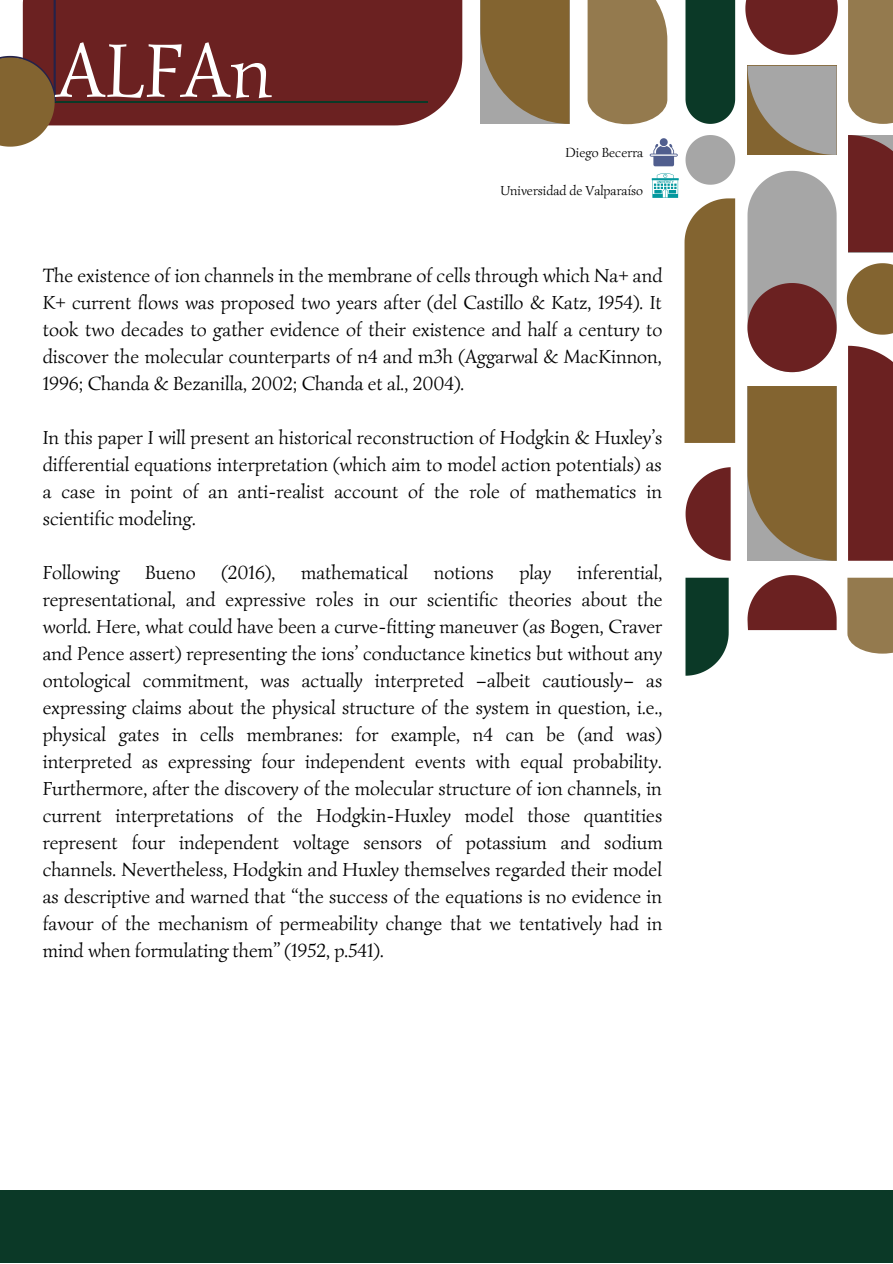
<style>
.page{position:relative;width:893px;height:1264px;background:#fff}
.page>*{position:absolute;margin:0;border:0;box-sizing:border-box;transform-origin:0 0}
.t1{font:77.7px "Simonetta";color:#fff}
.t2{font:19.5px/27px "Simonetta";color:#000;text-align:justify}
.t3{font:13.5px "Simonetta";color:#000}
</style>
<div class="page">
<div style="left:685px;top:0;width:50px;height:124px;background:#0b3927"></div>
<div style="left:848px;top:0;width:44px;height:124px;background:#947a4e"></div>
<svg style="left:847px;top:577px;width:45px;height:76px;background:#9a8158"></svg>
<svg style="left:587px;top:0;width:80px;height:124px;background:#9b8259"></svg>
<svg style="left:745px;top:0;width:92px;height:55px"></svg>
<svg style="left:685px;top:467px;width:45px;height:93px"></svg>
<svg style="left:747px;top:66px;width:89px;height:89px;background:#9e978b"></svg>
<svg style="left:846px;top:263px;width:46px;height:72px"></svg>
<svg style="left:747px;top:386px;width:89px;height:174px;background:#866b3d"></svg>
<svg style="left:480px;top:0;width:89px;height:124px;background:#886f44"></svg>
<svg style="left:747px;top:171px;width:89px;height:201px;background:#9a8080"></svg>
<svg style="left:747px;top:575px;width:89px;height:55px"></svg>
<div style="left:848px;top:135px;width:44px;height:117px;background:#6b2121"></div>
<div style="left:848px;top:346px;width:44px;height:214px;background:#6b2121"></div>
<div style="left:68px;top:0;width:394px;height:125px;background:#6b2121"></div>
<svg style="left:685px;top:577px;width:43px;height:98px;background:#234d3c"></svg>
<hr style="left:55px;top:101px;width:373px;height:2px;background:#0b3927">
<svg style="left:0;top:0;width:68px;height:147px"></svg>
<div style="left:0;top:1189px;width:892px;height:73px;background:#0b3927"></div>
<svg style="left:649px;top:135px;width:87px;height:308px"></svg>
<h1 class="t1" style="left:57px;top:22px;width:217px">ALFAn</h1>
<p class="t3" style="left:565px;top:144px;width:79px">Diego Becerra</p>
<p class="t3" style="left:500px;top:182px;width:144px">Universidad de Valparaíso</p>
<p class="t2" style="left:43px;top:262px;width:621px">The existence of ion channels in the membrane of cells through which Na+ and K+ current flows was proposed two years after (del Castillo &amp; Katz, 1954). It took two decades to gather evidence of their existence and half a century to discover the molecular counterparts of n4 and m3h (Aggarwal &amp; MacKinnon, 1996; Chanda &amp; Bezanilla, 2002; Chanda et al., 2004).</p>
<p class="t2" style="left:43px;top:424px;width:621px">In this paper I will present an historical reconstruction of Hodgkin &amp; Huxley’s differential equations interpretation (which aim to model action potentials) as a case in point of an anti-realist account of the role of mathematics in scientific modeling.</p>
<p class="t2" style="left:43px;top:559px;width:78px">Following</p>
<p class="t2" style="left:145px;top:559px;width:52px">Bueno</p>
<p class="t2" style="left:221px;top:559px;width:56px">(2016),</p>
<p class="t2" style="left:301px;top:559px;width:108px">mathematical</p>
<p class="t2" style="left:434px;top:559px;width:61px">notions</p>
<p class="t2" style="left:519px;top:559px;width:34px">play</p>
<p class="t2" style="left:43px;top:559px;width:621px;text-indent:534px">inferential, representational, and expressive roles in our scientific theories about the world. Here, what could have been a curve-fitting maneuver (as Bogen, Craver and Pence assert) representing the ions’ conductance kinetics but without any ontological commitment, was actually interpreted –albeit cautiously– as expressing claims about the physical structure of the system in question, i.e., physical gates in cells membranes: for example, n4 can be (and was) interpreted as expressing four independent events with equal probability.<br>Furthermore, after the discovery of the molecular structure of ion channels, in current interpretations of the Hodgkin-Huxley model those quantities represent four independent voltage sensors of potassium and sodium channels. Nevertheless, Hodgkin and Huxley themselves regarded their model as descriptive and warned that “the success of the equations is no evidence in favour of the mechanism of permeability change that we tentatively had in mind when formulating them” (1952, p.541).</p>
</div>
